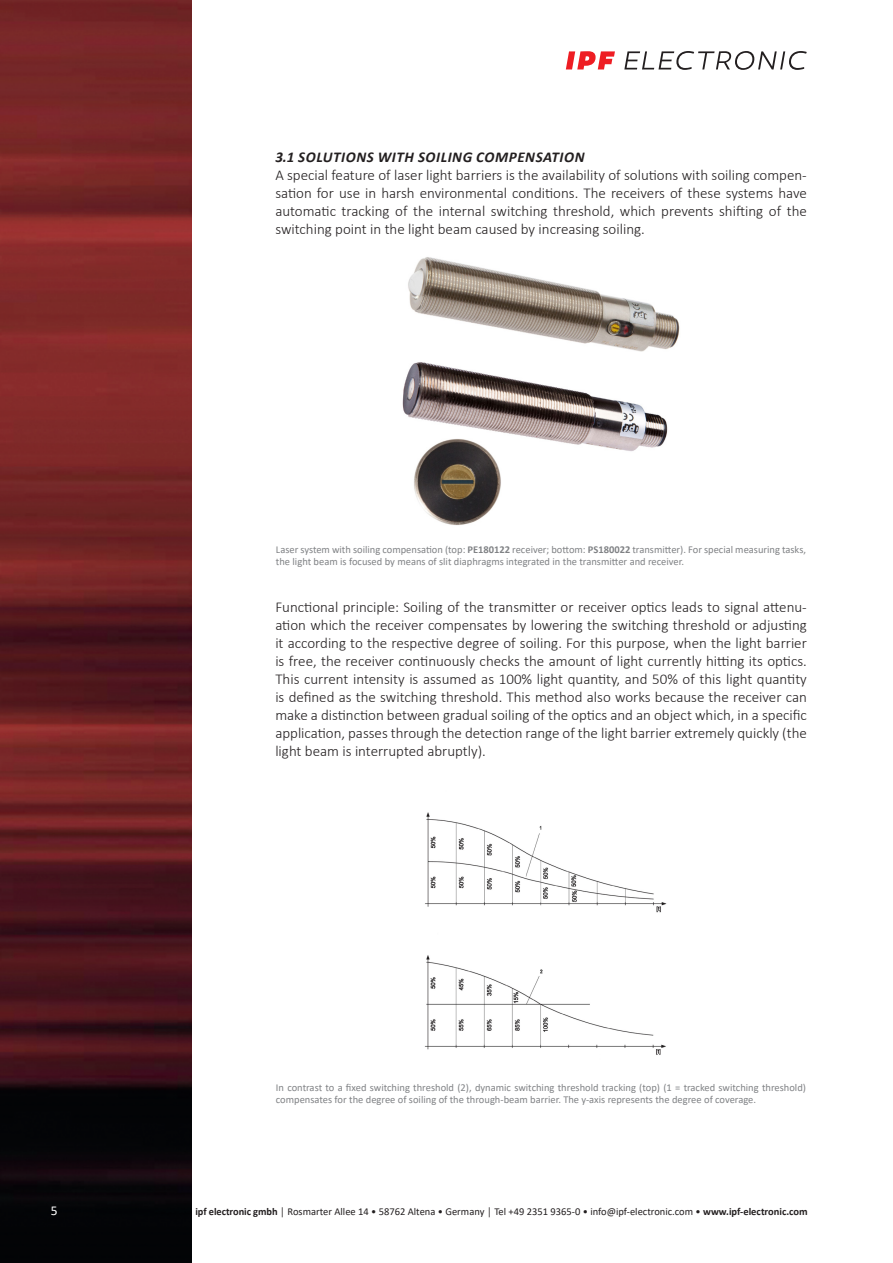
<style>
.page{position:relative;width:893px;height:1263px;background:#fff}
.page>*{position:absolute;margin:0;border:0;box-sizing:border-box;transform-origin:0 0}
.t1{font:300 15px/18px "Calibri";color:#231f20;text-align:justify}
.t2{font:italic 700 15px "Calibri";letter-spacing:.04em;color:#231f20}
.t3{font:13.5px "Calibri";color:#fff}
.t4{font:10.5px/12px "Calibri";color:#808285}
.t5{font:10.5px "Calibri";color:#231f20}
.s1{font-weight:700}
</style>
<div class="page">
<img style="left:0;top:0;width:191px;height:1263px">
<svg style="left:624px;top:51px;width:183px;height:19px"></svg>
<svg style="left:566px;top:51px;width:49px;height:18px"></svg>
<img style="left:402px;top:257px;width:278px;height:268px">
<img style="left:424px;top:812px;width:243px;height:243px">
<p class="t2" style="left:275px;top:146px;width:311px">3.1 SOLUTIONS WITH SOILING COMPENSATION</p>
<p class="t1" style="left:275px;top:166px;width:533px">A special feature of laser light barriers is the availability of solutions with soiling compen&shy;sation for use in harsh environmental conditions. The receivers of these systems have automatic tracking of the internal switching threshold, which prevents shifting of the switching point in the light beam caused by increasing soiling.</p>
<p class="t4" style="left:276px;top:544px;width:532px">Laser system with soiling compensation (top: <span class="s1">PE180122</span> receiver; bottom: <span class="s1">PS180022</span> transmitter). For special measuring tasks, the light beam is focused by means of slit diaphragms integrated in the transmitter and receiver.</p>
<p class="t1" style="left:275px;top:598px;width:533px">Functional principle: Soiling of the transmitter or receiver optics leads to signal attenu&shy;ation which the receiver compensates by lowering the switching threshold or adjusting it according to the respective degree of soiling. For this purpose, when the light barrier is free, the receiver continuously checks the amount of light currently hitting its optics.<br>This current intensity is assumed as 100% light quantity, and 50% of this light quantity is defined as the switching threshold. This method also works because the receiver can make a distinction between gradual soiling of the optics and an object which, in a specific application, passes through the detection range of the light barrier extremely quickly (the light beam is interrupted abruptly).</p>
<p class="t4" style="left:276px;top:1081px;width:532px">In contrast to a fixed switching threshold (2), dynamic switching threshold tracking (top) (1 = tracked switching threshold) compensates for the degree of soiling of the through‑beam barrier. The y-axis represents the degree of coverage.</p>
<p class="t3" style="left:51px;top:1201px;width:8px">5</p>
<p class="t5" style="left:195px;top:1204px;width:614px"><span class="s1">ipf electronic gmbh</span> │ Rosmarter Allee 14 • 58762 Altena • Germany │ Tel +49 2351 9365-0 • info@ipf-electronic.com • <span class="s1">www.ipf-electronic.com</span></p>
</div>
